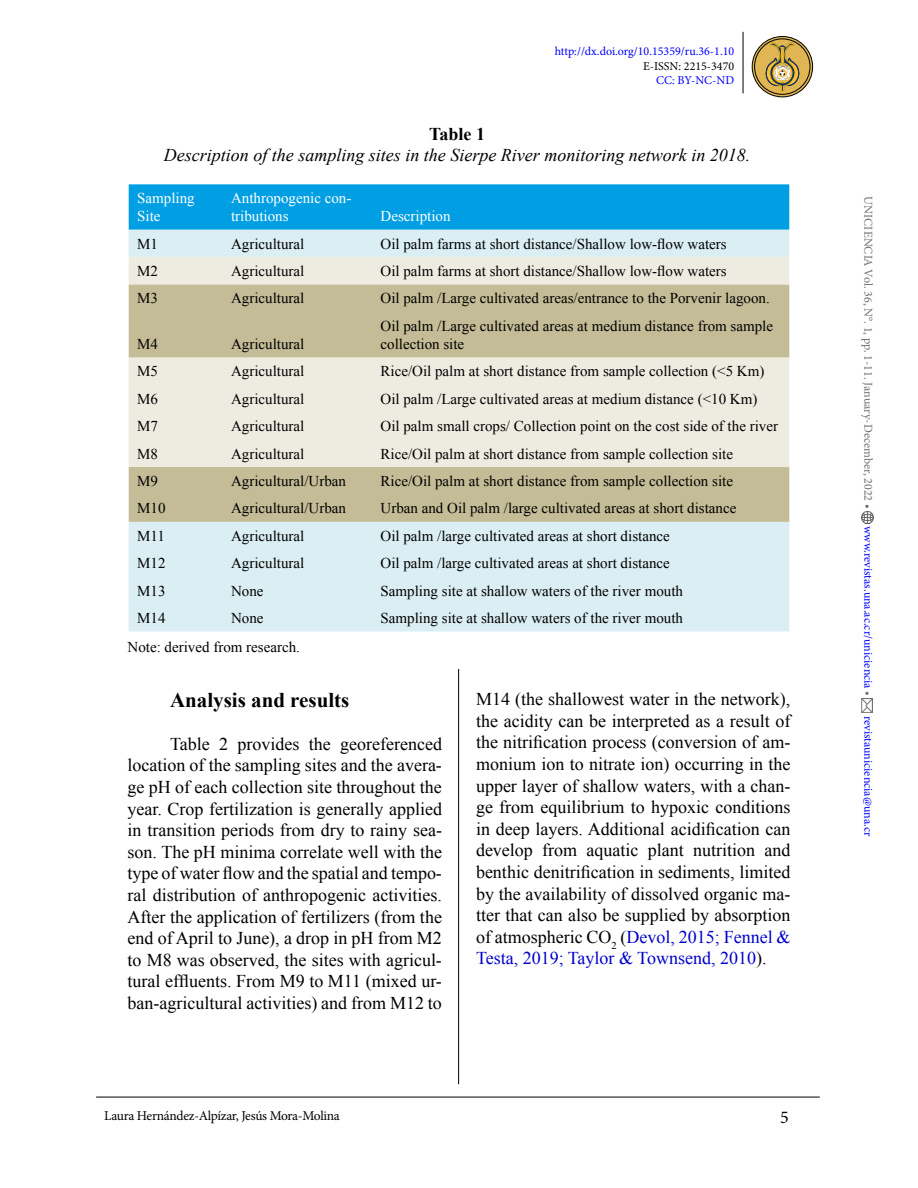
<style>
.page{position:relative;width:918px;height:1188px;background:#fff}
.page>*{position:absolute;margin:0;border:0;box-sizing:border-box;transform-origin:0 0}
.t1{font:700 21px "Times New Roman";color:#000}
.t2{font:18px/21.6px "Times New Roman";color:#000;text-align:justify}
.t3{font:italic 18px "Times New Roman";color:#000}
.t4{font:700 18px "Times New Roman";color:#000}
.t5{font:18px "Minion Pro";color:#000}
.t6{font:15px/18px "Times New Roman";color:#000}
.t7{font:15px/18px "Times New Roman";color:#fff}
.t8{font:13.5px "Minion Pro";letter-spacing:-.025em;color:#000}
.t9{font:12px "Minion Pro";color:#00f}
.t10{font:12px "Minion Pro";color:#706f6f}
.t11{font:12px "Minion Pro";color:#000}
.s1{color:#00c}
.s2{color:#706f6f}
</style>
<div class="page">
<hr style="left:743px;top:32px;width:1px;height:61px;background:#000">
<hr style="left:458px;top:110px;width:1px;height:974px;background:#000">
<svg style="left:862px;top:511px;width:12px;height:12px"></svg>
<img style="left:862px;top:699px;width:10px;height:14px">
<hr style="left:96px;top:1097px;width:724px;height:1px;background:#000">
<svg style="left:752px;top:37px;width:61px;height:60px"></svg>
<div style="left:754px;top:39px;width:56px;height:56px;border:1px solid #000;border-radius:50%"></div>
<div style="left:752px;top:36px;width:61px;height:61px;border:1px solid #000;border-radius:50%"></div>
<svg style="left:766px;top:42px;width:33px;height:50px;background:#bc9f53"></svg>
<div style="left:443px;top:99px;width:32px;height:570px;background:#fff"></div>
<div style="left:129px;top:184px;width:660px;height:46px;background:#009fe3"></div>
<div style="left:129px;top:230px;width:660px;height:401px;background:#daeef3"></div>
<div style="left:129px;top:257px;width:660px;height:28px;background:#eeece1"></div>
<svg style="left:129px;top:285px;width:660px;height:237px;background:#d7d2b8"></svg>
<p class="t9" style="left:555px;top:44px;width:181px">http://dx.doi.org/10.15359/ru.36-1.10</p>
<p class="t11" style="left:643px;top:58px;width:93px">E-ISSN: 2215-3470</p>
<p class="t9" style="left:656px;top:72px;width:80px">CC: BY-NC-ND</p>
<p class="t4" style="left:429px;top:121px;width:57px">Table 1</p>
<p class="t3" style="left:164px;top:143px;width:588px">Description of the sampling sites in the Sierpe River monitoring network in 2018.</p>
<p class="t7" style="left:137px;top:189px;width:59px">Sampling<br>Site</p>
<p class="t7" style="left:231px;top:189px;width:122px">Anthropogenic con&shy;tributions</p>
<p class="t7" style="left:381px;top:207px;width:71px">Description</p>
<p class="t6" style="left:137px;top:234px;width:22px">M1</p>
<p class="t6" style="left:231px;top:234px;width:75px">Agricultural</p>
<p class="t6" style="left:381px;top:234px;width:348px">Oil palm farms at short distance/Shallow low-flow waters</p>
<p class="t6" style="left:137px;top:262px;width:22px">M2</p>
<p class="t6" style="left:231px;top:262px;width:75px">Agricultural</p>
<p class="t6" style="left:381px;top:262px;width:348px">Oil palm farms at short distance/Shallow low-flow waters</p>
<p class="t6" style="left:137px;top:289px;width:22px">M3</p>
<p class="t6" style="left:231px;top:289px;width:75px">Agricultural</p>
<p class="t6" style="left:381px;top:289px;width:391px">Oil palm /Large cultivated areas/entrance to the Porvenir lagoon.</p>
<p class="t6" style="left:137px;top:335px;width:22px">M4</p>
<p class="t6" style="left:231px;top:335px;width:75px">Agricultural</p>
<p class="t6" style="left:381px;top:317px;width:394px">Oil palm /Large cultivated areas at medium distance from sample collection site</p>
<p class="t6" style="left:137px;top:362px;width:22px">M5</p>
<p class="t6" style="left:231px;top:362px;width:75px">Agricultural</p>
<p class="t6" style="left:381px;top:362px;width:385px">Rice/Oil palm at short distance from sample collection (&lt;5 Km)</p>
<p class="t6" style="left:137px;top:389px;width:22px">M6</p>
<p class="t6" style="left:231px;top:389px;width:75px">Agricultural</p>
<p class="t6" style="left:381px;top:389px;width:378px">Oil palm /Large cultivated areas at medium distance (&lt;10 Km)</p>
<p class="t6" style="left:137px;top:417px;width:22px">M7</p>
<p class="t6" style="left:231px;top:417px;width:75px">Agricultural</p>
<p class="t6" style="left:381px;top:417px;width:399px">Oil palm small crops/ Collection point on the cost side of the river</p>
<p class="t6" style="left:137px;top:444px;width:22px">M8</p>
<p class="t6" style="left:231px;top:444px;width:75px">Agricultural</p>
<p class="t6" style="left:381px;top:444px;width:354px">Rice/Oil palm at short distance from sample collection site</p>
<p class="t6" style="left:137px;top:472px;width:22px">M9</p>
<p class="t6" style="left:231px;top:472px;width:116px">Agricultural/Urban</p>
<p class="t6" style="left:381px;top:472px;width:354px">Rice/Oil palm at short distance from sample collection site</p>
<p class="t6" style="left:137px;top:499px;width:30px">M10</p>
<p class="t6" style="left:231px;top:499px;width:116px">Agricultural/Urban</p>
<p class="t6" style="left:381px;top:499px;width:357px">Urban and Oil palm /large cultivated areas at short distance</p>
<p class="t6" style="left:137px;top:526px;width:29px">M11</p>
<p class="t6" style="left:231px;top:526px;width:75px">Agricultural</p>
<p class="t6" style="left:381px;top:526px;width:291px">Oil palm /large cultivated areas at short distance</p>
<p class="t6" style="left:137px;top:554px;width:30px">M12</p>
<p class="t6" style="left:231px;top:554px;width:75px">Agricultural</p>
<p class="t6" style="left:381px;top:554px;width:291px">Oil palm /large cultivated areas at short distance</p>
<p class="t6" style="left:137px;top:581px;width:30px">M13</p>
<p class="t6" style="left:231px;top:581px;width:34px">None</p>
<p class="t6" style="left:381px;top:581px;width:304px">Sampling site at shallow waters of the river mouth</p>
<p class="t6" style="left:137px;top:609px;width:30px">M14</p>
<p class="t6" style="left:231px;top:609px;width:34px">None</p>
<p class="t6" style="left:381px;top:609px;width:304px">Sampling site at shallow waters of the river mouth</p>
<p class="t6" style="left:128px;top:638px;width:174px">Note: derived from research.</p>
<p class="t1" style="left:170px;top:685px;width:181px">Analysis and results</p>
<p class="t2" style="left:128px;top:733px;width:316px;text-indent:43px">Table 2 provides the georeferenced location of the sampling sites and the avera&shy;ge pH of each collection site throughout the year. Crop fertilization is generally applied in transition periods from dry to rainy sea&shy;son. The pH minima correlate well with the type of water flow and the spatial and tempo&shy;ral distribution of anthropogenic activities.<br>After the application of fertilizers (from the end of April to June), a drop in pH from M2 to M8 was observed, the sites with agricul&shy;tural effluents. From M9 to M11 (mixed ur&shy;ban-agricultural activities) and from M12 to</p>
<p class="t2" style="left:476px;top:688px;width:316px">M14 (the shallowest water in the network), the acidity can be interpreted as a result of the nitrification process (conversion of am&shy;monium ion to nitrate ion) occurring in the upper layer of shallow waters, with a chan&shy;ge from equilibrium to hypoxic conditions in deep layers. Additional acidification can develop from aquatic plant nutrition and benthic denitrification in sediments, limited by the availability of dissolved organic ma&shy;tter that can also be supplied by absorption of atmospheric CO<sub>2</sub> (<span class="s1">Devol, 2015; Fennel &amp; Testa, 2019; Taylor &amp; Townsend, 2010</span>).</p>
<p class="t8" style="left:104px;top:1106px;width:237px">Laura Hernández-Alpízar, Jesús Mora-Molina</p>
<p class="t5" style="left:780px;top:1105px;width:10px">5</p>
<p class="t10" style="left:876px;top:196px;width:314px;rotate:90deg">UNICIENCIA Vol. 36, N°. 1, pp. 1-11. January-December, 2022 •</p>
<p class="t9" style="left:876px;top:526px;width:172px;rotate:90deg">www.revistas.una.ac.cr/uniciencia <span class="s2">•</span></p>
<p class="t9" style="left:876px;top:716px;width:122px;rotate:90deg">revistauniciencia@una.cr</p>
</div>
